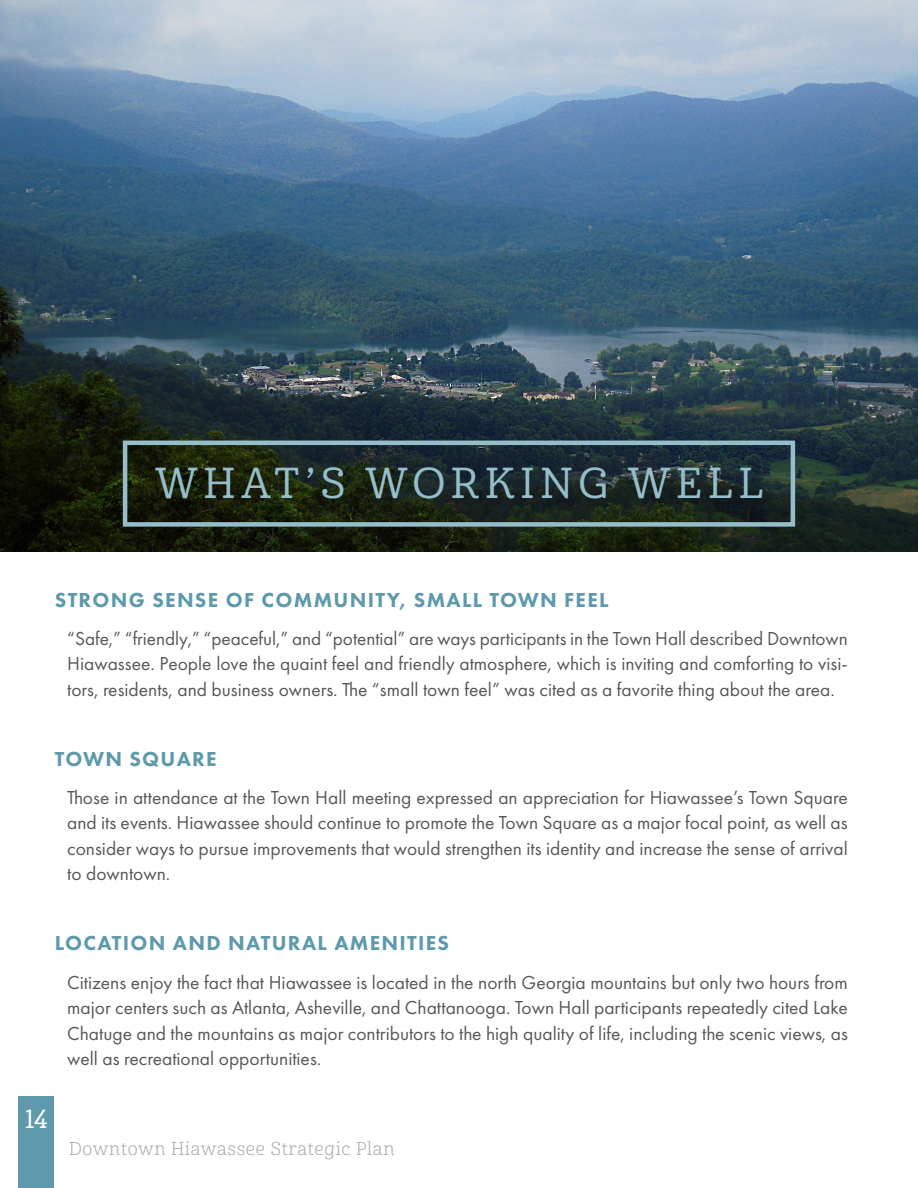
<style>
.page{position:relative;width:918px;height:1188px;background:#fff}
.page>*{position:absolute;margin:0;border:0;box-sizing:border-box;transform-origin:0 0}
.t1{font:42px "Cabrito Nor Med";letter-spacing:.14em;color:#95beca}
.t2{font:25.5px "Cabrito Nor Med";color:#fff}
.t3{font:800 21px "Futura PT";letter-spacing:.06em;color:#5e9aac}
.t4{font:19.5px/25.5px "Futura PT";color:#57585a;text-align:justify}
.t5{font:18px "Cabrito Nor Boo";letter-spacing:.04em;color:#a8a9ad}
</style>
<div class="page">
<div style="left:19px;top:1096px;width:35px;height:92px;background:#5e9aac"></div>
<img style="left:0;top:0;width:918px;height:551px">
<div style="left:123px;top:441px;width:672px;height:86px;border:4px solid #95beca"></div>
<h1 class="t1" style="left:156px;top:458px;width:610px">WHAT’S WORKING WELL</h1>
<p class="t3" style="left:55px;top:587px;width:555px">STRONG SENSE OF COMMUNITY, SMALL TOWN FEEL</p>
<p class="t4" style="left:67px;top:625px;width:782px">“Safe,” “friendly,” “peaceful,” and “potential” are ways participants in the Town Hall described Downtown Hiawassee. People love the quaint feel and friendly atmosphere, which is inviting and comforting to visi&shy;tors, residents, and business owners. The “small town feel” was cited as a favorite thing about the area.</p>
<p class="t3" style="left:55px;top:746px;width:163px">TOWN SQUARE</p>
<p class="t4" style="left:67px;top:785px;width:782px">Those in attendance at the Town Hall meeting expressed an appreciation for Hiawassee’s Town Square and its events. Hiawassee should continue to promote the Town Square as a major focal point, as well as consider ways to pursue improvements that would strengthen its identity and increase the sense of arrival to downtown.</p>
<p class="t3" style="left:55px;top:929px;width:396px">LOCATION AND NATURAL AMENITIES</p>
<h2 class="t2" style="left:25px;top:1104px;width:24px">14</h2>
<p class="t4" style="left:67px;top:970px;width:782px">Citizens enjoy the fact that Hiawassee is located in the north Georgia mountains but only two hours from major centers such as Atlanta, Asheville, and Chattanooga. Town Hall participants repeatedly cited Lake Chatuge and the mountains as major contributors to the high quality of life, including the scenic views, as well as recreational opportunities.</p>
<p class="t5" style="left:69px;top:1137px;width:327px">Downtown Hiawassee Strategic Plan</p>
</div>
